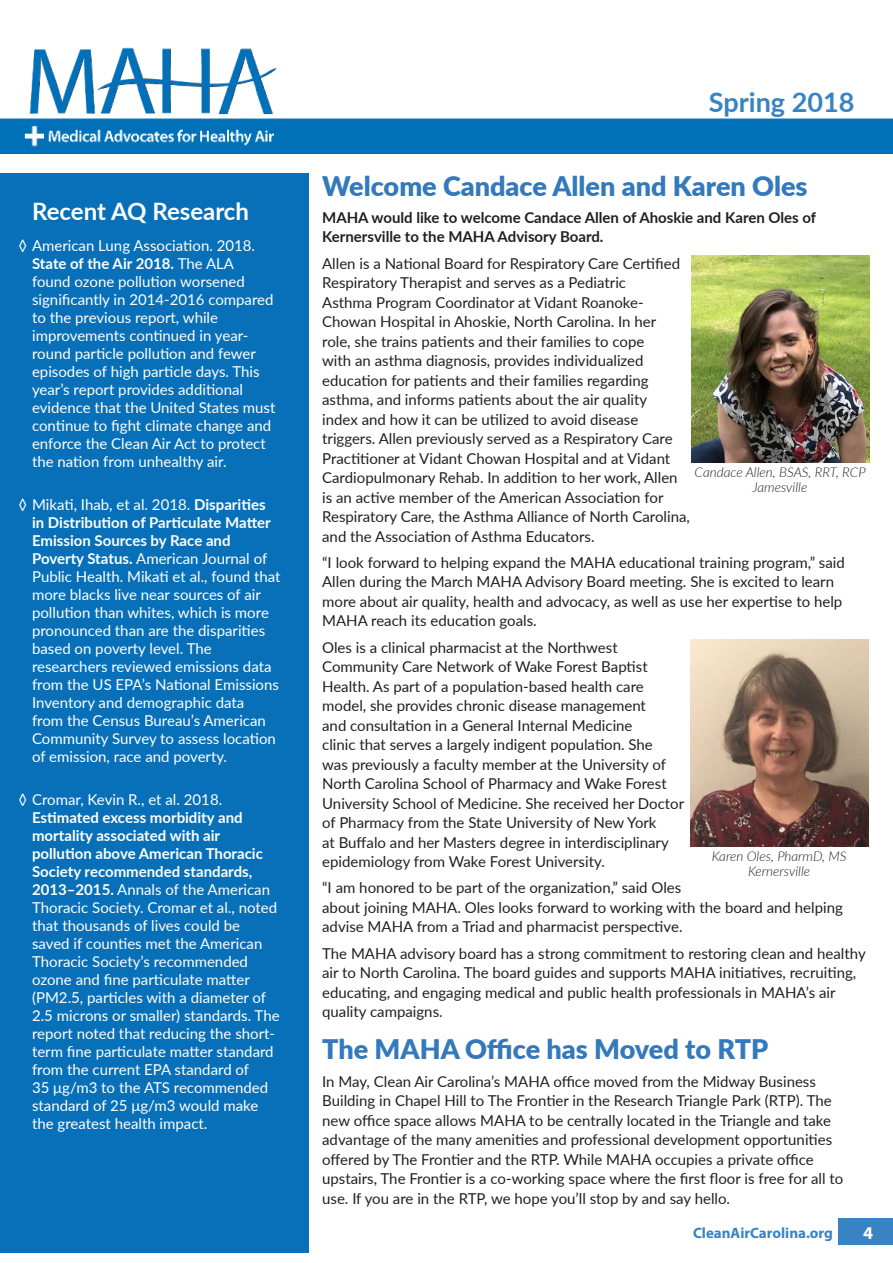
<style>
.page{position:relative;width:893px;height:1263px;background:#fff}
.page>*{position:absolute;margin:0;border:0;box-sizing:border-box;transform-origin:0 0}
.t1{font:900 27px "Lato";color:#3479bb}
.t2{font:700 27px "Lato";color:#3783c3}
.t3{font:700 24px "Lato";color:#fff}
.t4{font:700 18px "Myriad Pro";color:#fff}
.t5{font:15px/19.5px "Lato";color:#231f20}
.t6{font:15px/18px "Lato";color:#fff}
.t7{font:700 15px/19.5px "Lato";color:#231f20}
.t8{font:700 15px "Myriad Pro";color:#3783c3}
.t9{font:italic 300 13.5px/15px "Lato";color:#231f20;text-align:center}
.s1{font-weight:700}
</style>
<div class="page">
<div style="left:0;top:174px;width:308px;height:1079px;background:#0770b9"></div>
<div style="left:839px;top:1218px;width:54px;height:27px;background:#3783c3"></div>
<img style="left:0;top:47px;width:893px;height:107px">
<img style="left:691px;top:255px;width:178px;height:207px">
<img style="left:691px;top:639px;width:178px;height:208px">
<h2 class="t3" style="left:32px;top:194px;width:219px">Recent AQ Research</h2>
<p class="t6" style="left:32px;top:236px;width:245px;text-indent:-14px">◊ American Lung Association. 2018.<br><span class="s1">State of the Air 2018.</span> The ALA found ozone pollution worsened significantly in 2014-2016 compared to the previous report, while improvements continued in year&shy;round particle pollution and fewer episodes of high particle days. This year’s report provides additional evidence that the United States must continue to fight climate change and enforce the Clean Air Act to protect the nation from unhealthy air.</p>
<p class="t6" style="left:32px;top:495px;width:250px;text-indent:-14px">◊ Mikati, Ihab, et al. 2018. <span class="s1">Disparities in Distribution of Particulate Matter Emission Sources by Race and Poverty Status.</span> American Journal of Public Health. Mikati et al., found that more blacks live near sources of air pollution than whites, which is more pronounced than are the disparities based on poverty level. The researchers reviewed emissions data from the US EPA’s National Emissions Inventory and demographic data<br>from the Census Bureau’s American Community Survey to assess location of emission, race and poverty.</p>
<p class="t6" style="left:19px;top:789px;width:205px">◊ Cromar, Kevin R., et al. 2018.</p>
<p class="t6" style="left:32px;top:807px;width:249px"><span class="s1">Estimated excess morbidity and mortality associated with air pollution above American Thoracic Society recommended standards, 2013–2015.</span> Annals of the American Thoracic Society. Cromar et al., noted that thousands of lives could be saved if counties met the American Thoracic Society’s recommended ozone and fine particulate matter (PM2.5, particles with a diameter of 2.5 microns or smaller) standards. The report noted that reducing the short&shy;term fine particulate matter standard from the current EPA standard of<br>35 μg/m3 to the ATS recommended standard of 25 μg/m3 would make the greatest health impact.</p>
<h1 class="t2" style="left:709px;top:82px;width:147px">Spring 2018</h1>
<h1 class="t1" style="left:322px;top:165px;width:487px">Welcome Candace Allen and Karen Oles</h1>
<p class="t7" style="left:322px;top:207px;width:496px">MAHA would like to welcome Candace Allen of Ahoskie and Karen Oles of<br>Kernersville to the MAHA Advisory Board.</p>
<p class="t5" style="left:322px;top:253px;width:369px">Allen is a National Board for Respiratory Care Certified Respiratory Therapist and serves as a Pediatric<br>Asthma Program Coordinator at Vidant Roanoke-Chowan Hospital in Ahoskie, North Carolina. In her<br>role, she trains patients and their families to cope<br>with an asthma diagnosis, provides individualized education for patients and their families regarding asthma, and informs patients about the air quality<br>index and how it can be utilized to avoid disease triggers. Allen previously served as a Respiratory Care Practitioner at Vidant Chowan Hospital and at Vidant Cardiopulmonary Rehab. In addition to her work, Allen is an active member of the American Association for Respiratory Care, the Asthma Alliance of North Carolina, and the Association of Asthma Educators.</p>
<p class="t5" style="left:322px;top:552px;width:524px">“I look forward to helping expand the MAHA educational training program,” said Allen during the March MAHA Advisory Board meeting. She is excited to learn more about air quality, health and advocacy, as well as use her expertise to help MAHA reach its education goals.</p>
<p class="t5" style="left:322px;top:637px;width:364px">Oles is a clinical pharmacist at the Northwest Community Care Network of Wake Forest Baptist Health. As part of a population-based health care model, she provides chronic disease management<br>and consultation in a General Internal Medicine<br>clinic that serves a largely indigent population. She<br>was previously a faculty member at the University of North Carolina School of Pharmacy and Wake Forest University School of Medicine. She received her Doctor of Pharmacy from the State University of New York<br>at Buffalo and her Masters degree in interdisciplinary epidemiology from Wake Forest University.</p>
<p class="t5" style="left:322px;top:877px;width:522px">“I am honored to be part of the organization,” said Oles<br>about joining MAHA. Oles looks forward to working with the board and helping advise MAHA from a Triad and pharmacist perspective.</p>
<p class="t5" style="left:322px;top:944px;width:545px">The MAHA advisory board has a strong commitment to restoring clean and healthy air to North Carolina. The board guides and supports MAHA initiatives, recruiting, educating, and engaging medical and public health professionals in MAHA’s air quality campaigns.</p>
<p class="t9" style="left:694px;top:465px;width:173px">Candace Allen, BSAS, RRT, RCP<br>Jamesville</p>
<p class="t9" style="left:712px;top:849px;width:136px">Karen Oles, PharmD, MS<br>Kernersville</p>
<h1 class="t1" style="left:322px;top:1029px;width:448px">The MAHA Office has Moved to RTP</h1>
<p class="t5" style="left:322px;top:1071px;width:522px">In May, Clean Air Carolina’s MAHA office moved from the Midway Business Building in Chapel Hill to The Frontier in the Research Triangle Park (RTP). The new office space allows MAHA to be centrally located in the Triangle and take advantage of the many amenities and professional development opportunities offered by The Frontier and the RTP. While MAHA occupies a private office upstairs, The Frontier is a co-working space where the first floor is free for all to use. If you are in the RTP, we hope you’ll stop by and say hello.</p>
<p class="t8" style="left:693px;top:1227px;width:141px">CleanAirCarolina.org</p>
<p class="t4" style="left:863px;top:1225px;width:11px">4</p>
</div>
